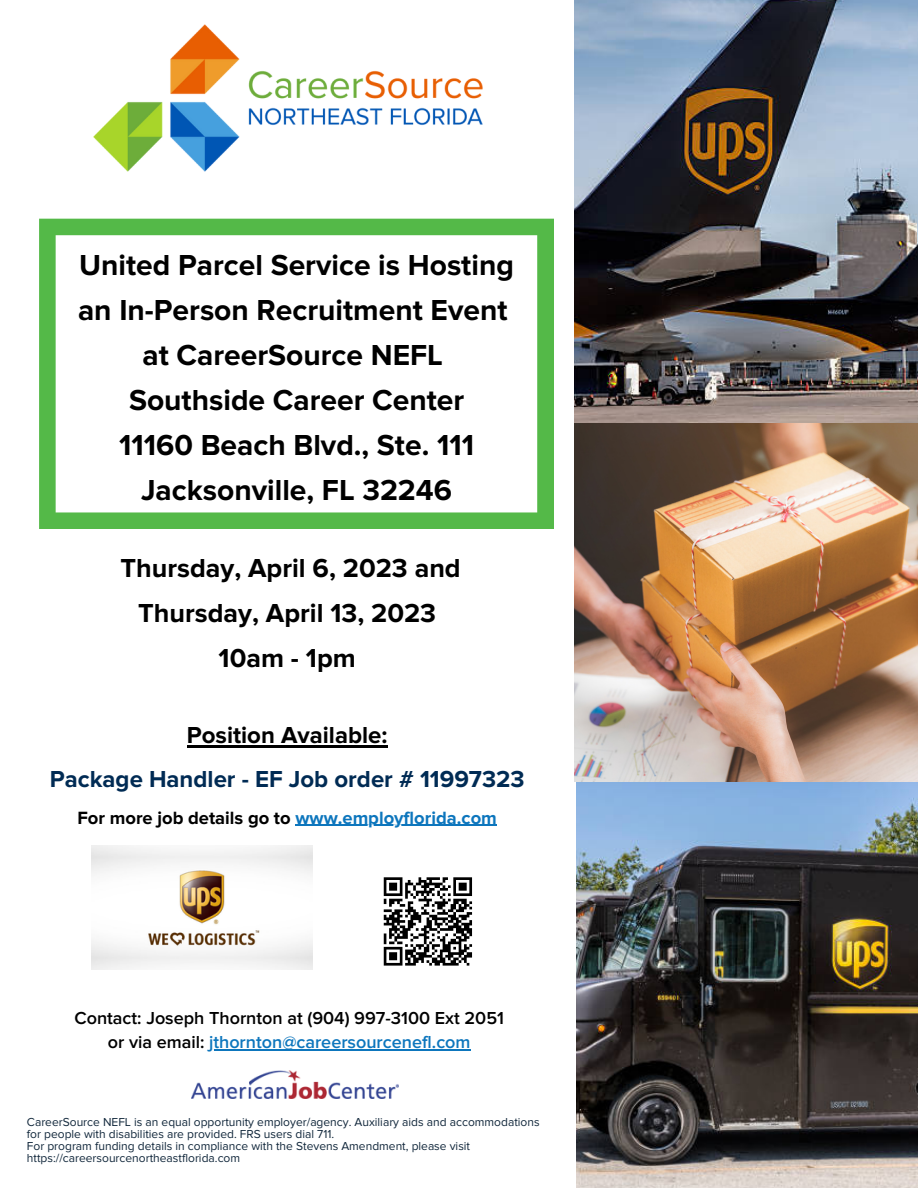
<style>
.page{position:relative;width:918px;height:1188px;background:#fff}
.page>*{position:absolute;margin:0;border:0;box-sizing:border-box;transform-origin:0 0}
.t1{font:700 30px/45px "Proxima Nova";color:#000;text-align:center}
.t2{font:700 27px/45px "Proxima Nova";color:#000;text-align:center}
.t3{font:700 24px "Proxima Nova";color:#002b54}
.t4{font:700 24px "Proxima Nova";color:#000}
.t5{font:700 18.45px "Proxima Nova";color:#000}
.t6{font:600 18px/24.8px "Proxima Nova";color:#000;text-align:center}
.t7{font:12px/12px "Proxima Nova";color:#11273b}
.s1{color:#0d76bd}
</style>
<div class="page">
<img style="left:93px;top:24px;width:390px;height:148px">
<img style="left:192px;top:1071px;width:207px;height:28px">
<svg style="left:39px;top:219px;width:515px;height:310px"></svg>
<svg style="left:383px;top:877px;width:90px;height:89px"></svg>
<img style="left:576px;top:781px;width:342px;height:407px">
<img style="left:574px;top:422px;width:344px;height:359px">
<img style="left:574px;top:0;width:344px;height:422px">
<img style="left:92px;top:846px;width:220px;height:123px">
<hr style="left:187px;top:745px;width:200px;height:2px;background:#000">
<hr style="left:295px;top:825px;width:202px;height:1px;background:#0d76bd">
<hr style="left:209px;top:1050px;width:262px;height:1px;background:#0d76bd">
<h1 class="t1" style="left:78px;top:243px;width:437px">United Parcel Service is Hosting an In-Person Recruitment Event at CareerSource NEFL<br>Southside Career Center<br>11160 Beach Blvd., Ste. 111<br>Jacksonville, FL 32246</h1>
<h2 class="t2" style="left:120px;top:546px;width:342px">Thursday, April 6, 2023 and<br>Thursday, April 13, 2023<br>10am - 1pm</h2>
<h3 class="t4" style="left:187px;top:721px;width:202px">Position Available:</h3>
<h3 class="t3" style="left:50px;top:764px;width:476px">Package Handler - EF Job order # 11997323</h3>
<h3 class="t5" style="left:77px;top:807px;width:421px">For more job details go to <span class="s1">www.employflorida.com</span></h3>
<h3 class="t6" style="left:74px;top:1006px;width:431px">Contact: Joseph Thornton at (904) 997-3100 Ext 2051 or via email: <span class="s1">jthornton@careersourcenefl.com</span></h3>
<p class="t7" style="left:27px;top:1116px;width:514px">CareerSource NEFL is an equal opportunity employer/agency. Auxiliary aids and accommodations for people with disabilities are provided. FRS users dial 711.<br>For program funding details in compliance with the Stevens Amendment, please visit https://careersourcenortheastflorida.com</p>
</div>
